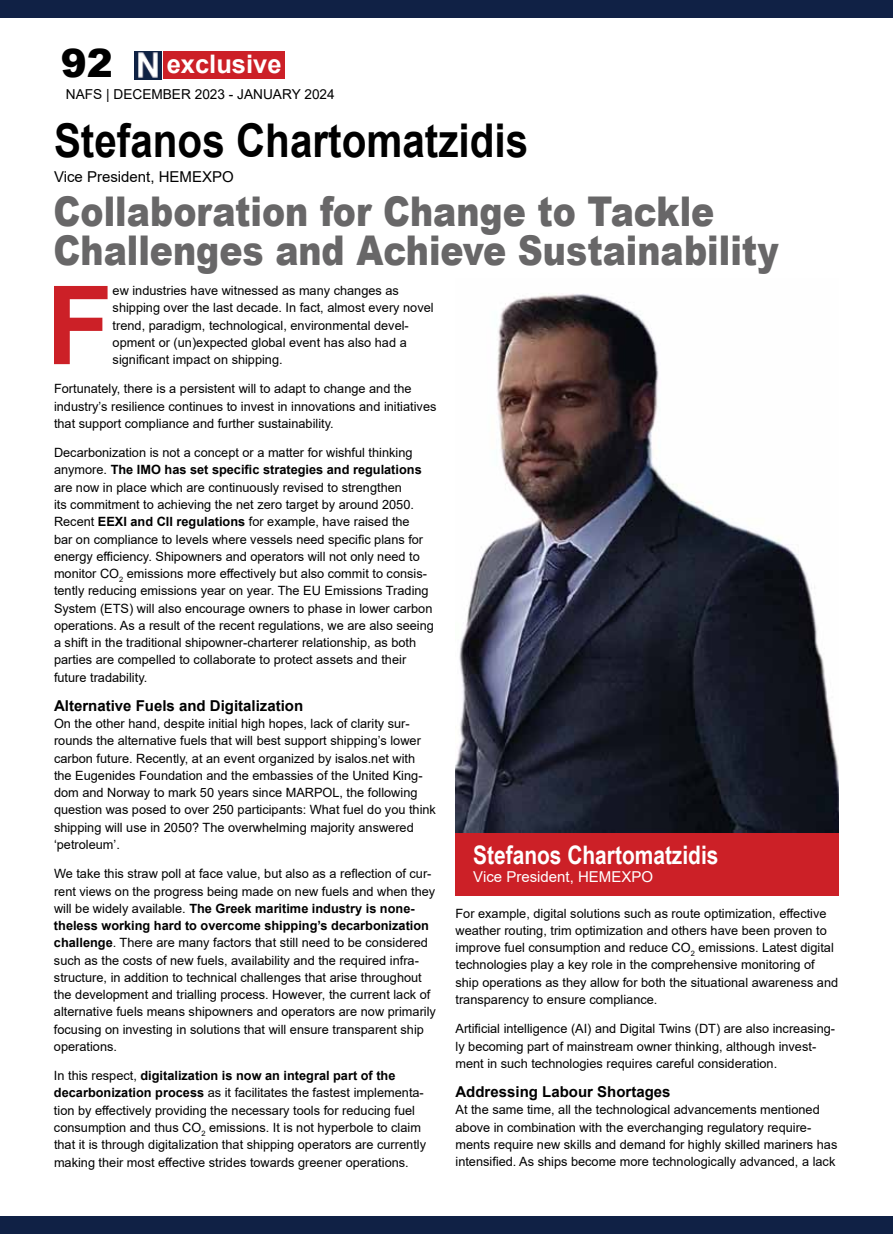
<style>
.page{position:relative;width:893px;height:1234px;background:#fff}
.page>*{position:absolute;margin:0;border:0;box-sizing:border-box;transform-origin:0 0}
.t1{font:700 109.2px "Arial";color:#cc2027}
.t2{font:700 46.5px "Arial";color:#000;scale:.87 1}
.t3{font:900 40.95px/39px "Arial";color:#686768;scale:.85 1}
.t4{font:900 39px "Arial";color:#000}
.t5{font:700 25.5px "Arial Narrow";color:#fff}
.t6{font:700 25.5px "Arial";color:#fff}
.t7{font:700 15px "Arial";color:#000}
.t8{font:15px "Arial";color:#000}
.t9{font:15px "Arial";color:#fff}
.t10{font:13.65px "Arial";color:#000}
.t11{font:12.75px/17.2px "Arial";color:#000}
.s1{font-weight:700}
</style>
<div class="page">
<div style="left:163px;top:51px;width:122px;height:28px;background:#cc2027"></div>
<img style="left:134px;top:51px;width:28px;height:28px">
<div style="left:0;top:0;width:893px;height:18px;background:#102145"></div>
<div style="left:0;top:1215px;width:893px;height:18px;background:#102145"></div>
<div style="left:455px;top:833px;width:384px;height:62px;background:#cc2027"></div>
<img style="left:455px;top:294px;width:384px;height:538px">
<h3 class="t4" style="left:61px;top:34px;width:54px">92</h3>
<h3 class="t6" style="left:167px;top:46px;width:116px">exclusive</h3>
<p class="t10" style="left:66px;top:85px;width:270px">NAFS | DECEMBER 2023 - JANUARY 2024</p>
<h2 class="t2" style="left:54px;top:108px;width:547px">Stefanos Chartomatzidis</h2>
<p class="t8" style="left:54px;top:166px;width:181px">Vice President, HEMEXPO</p>
<h3 class="t3" style="left:54px;top:191px;width:854px">Collaboration for Change to Tackle<br>Challenges and Achieve Sustainability</h3>
<h1 class="t1" style="left:46px;top:249px;width:68px">F</h1>
<p class="t11" style="left:113px;top:282px;width:323px">ew industries have witnessed as many changes as shipping over the last decade. In fact, almost every novel trend, paradigm, technological, environmental devel&shy;opment or (un)expected global event has also had a significant impact on shipping.</p>
<p class="t11" style="left:54px;top:380px;width:384px">Fortunately, there is a persistent will to adapt to change and the industry’s resilience continues to invest in innovations and initiatives that support compliance and further sustainability.</p>
<p class="t11" style="left:54px;top:444px;width:381px">Decarbonization is not a concept or a matter for wishful thinking anymore. <span class="s1">The IMO has set specific strategies and regulations </span>are now in place which are continuously revised to strengthen<br>its commitment to achieving the net zero target by around 2050.<br>Recent <span class="s1">EEXI and CII regulations</span> for example, have raised the<br>bar on compliance to levels where vessels need specific plans for energy efficiency. Shipowners and operators will not only need to monitor CO<sub>2</sub> emissions more effectively but also commit to consis&shy;tently reducing emissions year on year. The EU Emissions Trading System (ETS) will also encourage owners to phase in lower carbon operations. As a result of the recent regulations, we are also seeing a shift in the traditional shipowner-charterer relationship, as both parties are compelled to collaborate to protect assets and their future tradability.</p>
<p class="t7" style="left:54px;top:695px;width:251px">Alternative Fuels and Digitalization</p>
<p class="t11" style="left:54px;top:714px;width:383px">On the other hand, despite initial high hopes, lack of clarity sur&shy;rounds the alternative fuels that will best support shipping’s lower carbon future. Recently, at an event organized by isalos.net with the Eugenides Foundation and the embassies of the United King&shy;dom and Norway to mark 50 years since MARPOL, the following question was posed to over 250 participants: What fuel do you think shipping will use in 2050? The overwhelming majority answered ‘petroleum’.</p>
<p class="t11" style="left:54px;top:864px;width:383px">We take this straw poll at face value, but also as a reflection of cur&shy;rent views on the progress being made on new fuels and when they will be widely available. <span class="s1">The Greek maritime industry is none&shy;theless working hard to overcome shipping’s decarbonization challenge</span>. There are many factors that still need to be considered such as the costs of new fuels, availability and the required infra&shy;structure, in addition to technical challenges that arise throughout the development and trialling process. However, the current lack of alternative fuels means shipowners and operators are now primarily focusing on investing in solutions that will ensure transparent ship operations.</p>
<p class="t11" style="left:54px;top:1066px;width:374px">In this respect, <span class="s1">digitalization is now an integral part of the decarbonization process</span> as it facilitates the fastest implementa&shy;tion by effectively providing the necessary tools for reducing fuel consumption and thus CO<sub>2</sub> emissions. It is not hyperbole to claim that it is through digitalization that shipping operators are currently making their most effective strides towards greener operations.</p>
<h3 class="t5" style="left:473px;top:835px;width:247px">Stefanos Chartomatzidis</h3>
<p class="t9" style="left:473px;top:866px;width:181px">Vice President, HEMEXPO</p>
<p class="t11" style="left:455px;top:904px;width:384px">For example, digital solutions such as route optimization, effective weather routing, trim optimization and others have been proven to improve fuel consumption and reduce CO<sub>2</sub> emissions. Latest digital technologies play a key role in the comprehensive monitoring of ship operations as they allow for both the situational awareness and transparency to ensure compliance.</p>
<p class="t11" style="left:455px;top:1019px;width:381px">Artificial intelligence (AI) and Digital Twins (DT) are also increasing&shy;ly becoming part of mainstream owner thinking, although invest&shy;ment in such technologies requires careful consideration.</p>
<p class="t7" style="left:455px;top:1080px;width:217px">Addressing Labour Shortages</p>
<p class="t11" style="left:455px;top:1100px;width:383px">At the same time, all the technological advancements mentioned above in combination with the everchanging regulatory require&shy;ments require new skills and demand for highly skilled mariners has intensified. As ships become more technologically advanced, a lack</p>
</div>
